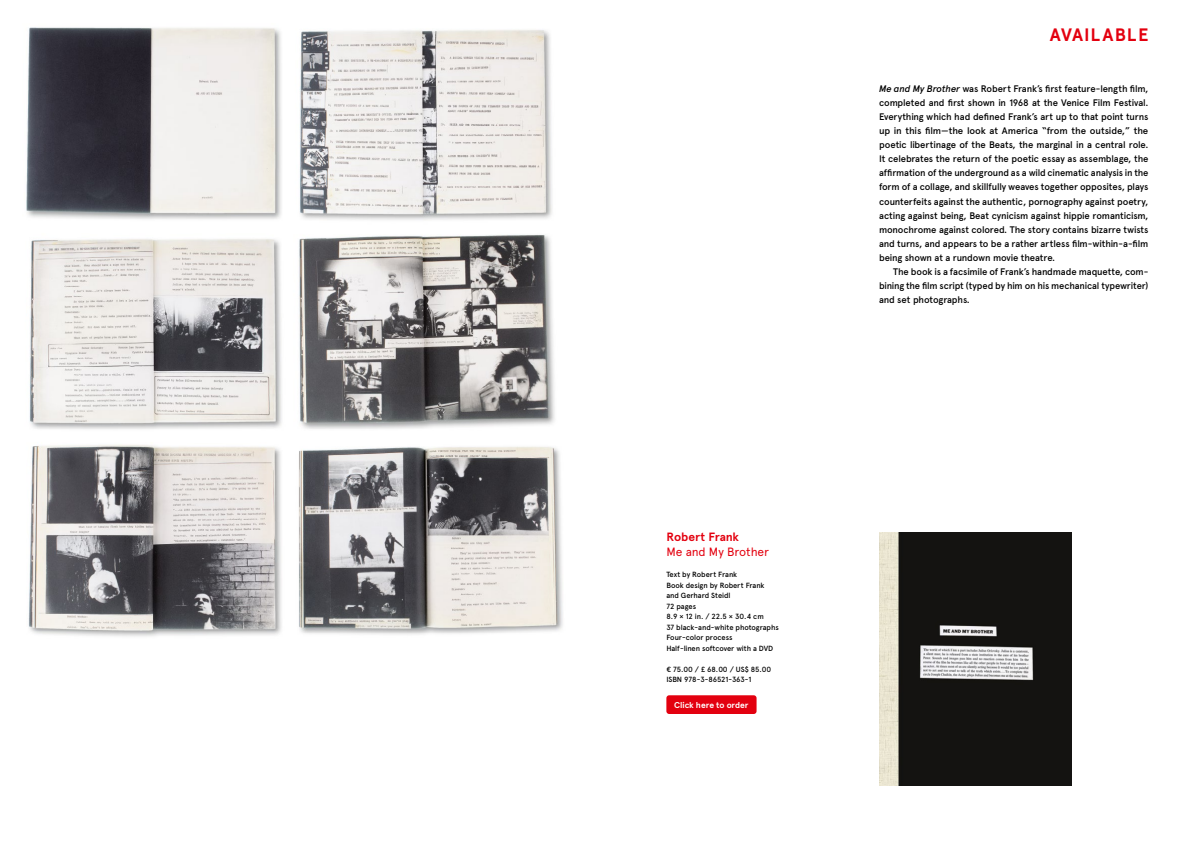
<style>
.page{position:relative;width:1191px;height:842px;background:#fff}
.page>*{position:absolute;margin:0;border:0;box-sizing:border-box;transform-origin:0 0}
.t1{font:700 18px "Apercu Pro";letter-spacing:.06em;color:#e3000f}
.t2{font:12px "Apercu Pro";letter-spacing:-.01em;color:#e3000f}
.t3{font:700 12px "Apercu Pro";letter-spacing:-.005em;color:#e3000f}
.t4{font:500 9.5px/14px "Apercu Pro";letter-spacing:-.015em;color:#000;text-align:justify}
.t5{font:700 8.5px "Apercu Pro";letter-spacing:-.005em;color:#fff}
.t6{font:500 7.5px/10.5px "Apercu Pro";letter-spacing:-.01em;color:#000}
.s1{font-style:italic}
</style>
<div class="page">
<img style="left:879px;top:533px;width:192px;height:252px">
<img style="left:26px;top:27px;width:256px;height:192px">
<img style="left:299px;top:30px;width:253px;height:190px">
<img style="left:29px;top:239px;width:253px;height:190px">
<img style="left:299px;top:234px;width:256px;height:195px">
<img style="left:28px;top:444px;width:254px;height:193px">
<img style="left:299px;top:446px;width:264px;height:189px">
<div style="left:666px;top:695px;width:90px;height:19px;background:#e3000f;border-radius:3px"></div>
<p class="t3" style="left:666px;top:528px;width:74px">Robert Frank</p>
<p class="t2" style="left:666px;top:543px;width:104px">Me and My Brother</p>
<p class="t6" style="left:666px;top:569px;width:114px">Text by Robert Frank<br>Book design by Robert Frank and Gerhard Steidl<br>72 pages<br>8.9 × 12 in. / 22.5 × 30.4 cm<br>37 black-and-white photographs<br>Four-color process<br>Half-linen softcover with a DVD</p>
<p class="t6" style="left:666px;top:663px;width:106px">€ 75.00 / £ 68.00 / US$ 85.00<br>ISBN 978-3-86521-363-1</p>
<p class="t5" style="left:674px;top:698px;width:76px">Click here to order</p>
<h1 class="t1" style="left:1049px;top:21px;width:100px">AVAILABLE</h1>
<p class="t4" style="left:879px;top:81px;width:271px"><span class="s1">Me and My Brother</span> was Robert Frank’s first feature-length film, completed and first shown in 1968 at the Venice Film Festival.<br>Everything which had defined Frank’s art up to that point turns up in this film—the look at America “from the outside,” the poetic libertinage of the Beats, the marginal in a central role.<br>It celebrates the return of the poetic essay as assemblage, the affirmation of the underground as a wild cinematic analysis in the form of a collage, and skillfully weaves together opposites, plays counterfeits against the authentic, pornography against poetry, acting against being, Beat cynicism against hippie romanticism, monochrome against colored. The story contains bizarre twists and turns, and appears to be a rather artless film-within-a-film being shown at a rundown movie theatre.</p>
<p class="t4" style="left:879px;top:263px;width:271px;text-indent:14px">The book is a facsimile of Frank’s handmade maquette, com&shy;bining the film script (typed by him on his mechanical typewriter) and set photographs.</p>
</div>
